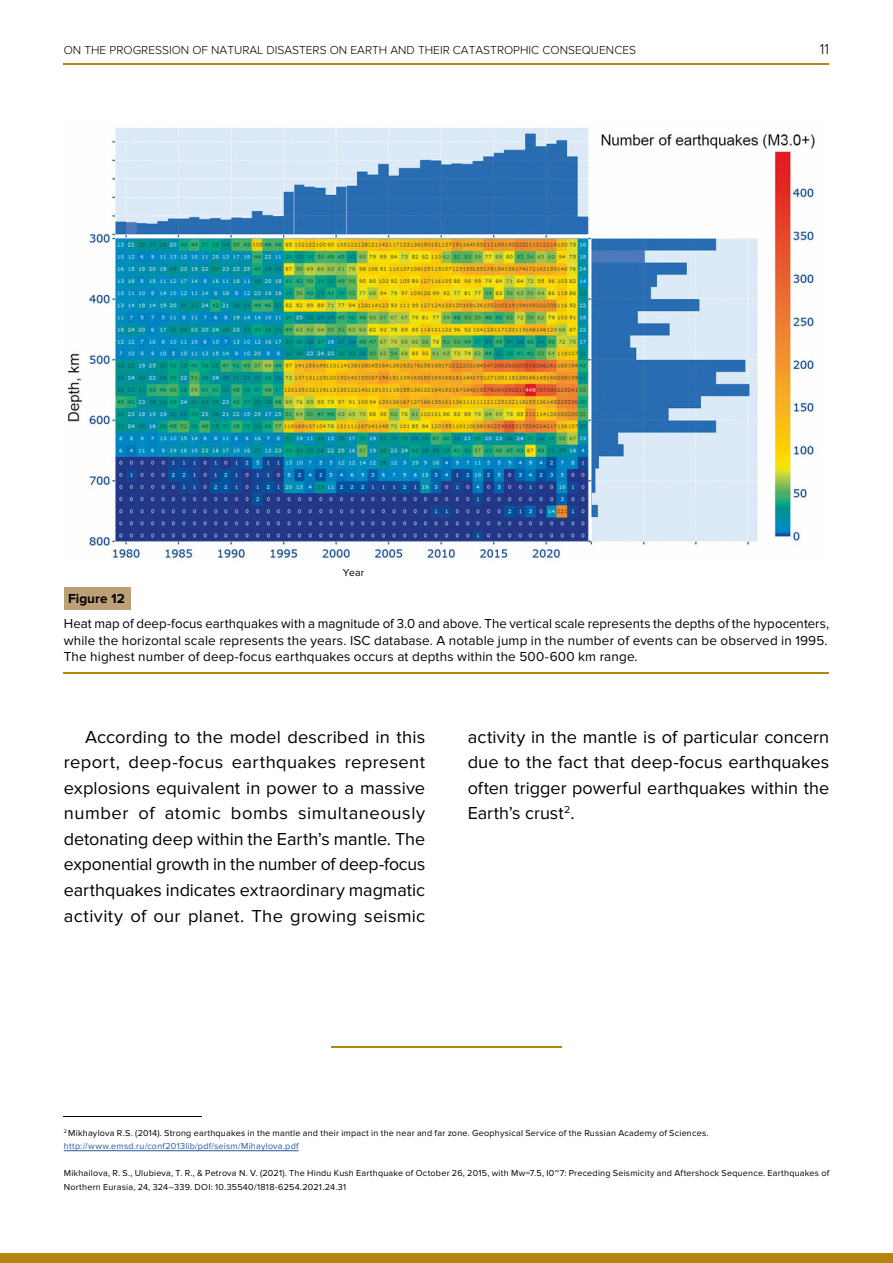
<style>
.page{position:relative;width:893px;height:1263px;background:#fff}
.page>*{position:absolute;margin:0;border:0;box-sizing:border-box;transform-origin:0 0}
.t1{font:18px/25.5px "Proxima Nova";letter-spacing:.005em;color:#000;text-align:justify}
.t2{font:300 15px "Proxima Nova";color:#000}
.t3{font:13.5px/16.5px "Proxima Nova";letter-spacing:.01em;color:#000;text-align:justify}
.t4{font:700 13.5px "Proxima Nova";letter-spacing:.005em;color:#000}
.t5{font:300 12px "Proxima Nova";color:#000}
.t6{font:10.5px "Proxima Nova";color:#000}
.t7{font:9px/13.5px "Proxima Nova";letter-spacing:.025em;color:#000}
.s1{color:#275b9b}
</style>
<div class="page">
<hr style="left:64px;top:63px;width:765px;height:2px;background:#b68510">
<div style="left:0;top:1253px;width:893px;height:10px;background:#b68510"></div>
<div style="left:64px;top:588px;width:66px;height:22px;background:#bea078"></div>
<hr style="left:64px;top:1116px;width:138px;height:1px;background:#000">
<hr style="left:64px;top:1150px;width:235px;height:1px;background:#275b9b">
<hr style="left:331px;top:1046px;width:231px;height:1px;background:#b68510">
<hr style="left:64px;top:672px;width:765px;height:2px;background:#b68510">
<img style="left:68px;top:128px;width:747px;height:433px">
<p class="t5" style="left:64px;top:43px;width:574px">ON THE PROGRESSION OF NATURAL DISASTERS ON EARTH AND THEIR CATASTROPHIC CONSEQUENCES</p>
<p class="t2" style="left:820px;top:40px;width:11px">11</p>
<p class="t4" style="left:68px;top:590px;width:58px">Figure 12</p>
<p class="t6" style="left:343px;top:566px;width:23px">Year</p>
<p class="t3" style="left:64px;top:615px;width:767px">Heat map of deep-focus earthquakes with a magnitude of 3.0 and above. The vertical scale represents the depths of the hypocenters, while the horizontal scale represents the years. ISC database. A notable jump in the number of events can be observed in 1995.<br>The highest number of deep-focus earthquakes occurs at depths within the 500-600 km range.</p>
<p class="t1" style="left:64px;top:724px;width:363px;text-indent:21px">According to the model described in this report, deep-focus earthquakes represent explosions equivalent in power to a massive number of atomic bombs simultaneously detonating deep within the Earth’s mantle. The exponential growth in the number of deep-focus earthquakes indicates extraordinary magmatic activity of our planet. The growing seismic</p>
<p class="t1" style="left:468px;top:724px;width:363px">activity in the mantle is of particular concern due to the fact that deep-focus earthquakes often trigger powerful earthquakes within the Earth’s crust<sup>2</sup>.</p>
<p class="t7" style="left:64px;top:1126px;width:646px"><sup>2</sup> Mikhaylova R.S. (2014). Strong earthquakes in the mantle and their impact in the near and far zone. Geophysical Service of the Russian Academy of Sciences. <span class="s1">http://www.emsd.ru/conf2013lib/pdf/seism/Mihaylova.pdf</span></p>
<p class="t7" style="left:64px;top:1167px;width:767px">Mikhailova, R. S., Ulubieva, T. R., &amp; Petrova N. V. (2021). The Hindu Kush Earthquake of October 26, 2015, with Mw=7.5, I0~7: Preceding Seismicity and Aftershock Sequence. Earthquakes of<br>Northern Eurasia, 24, 324–339. DOI: 10.35540/1818-6254.2021.24.31</p>
</div>
